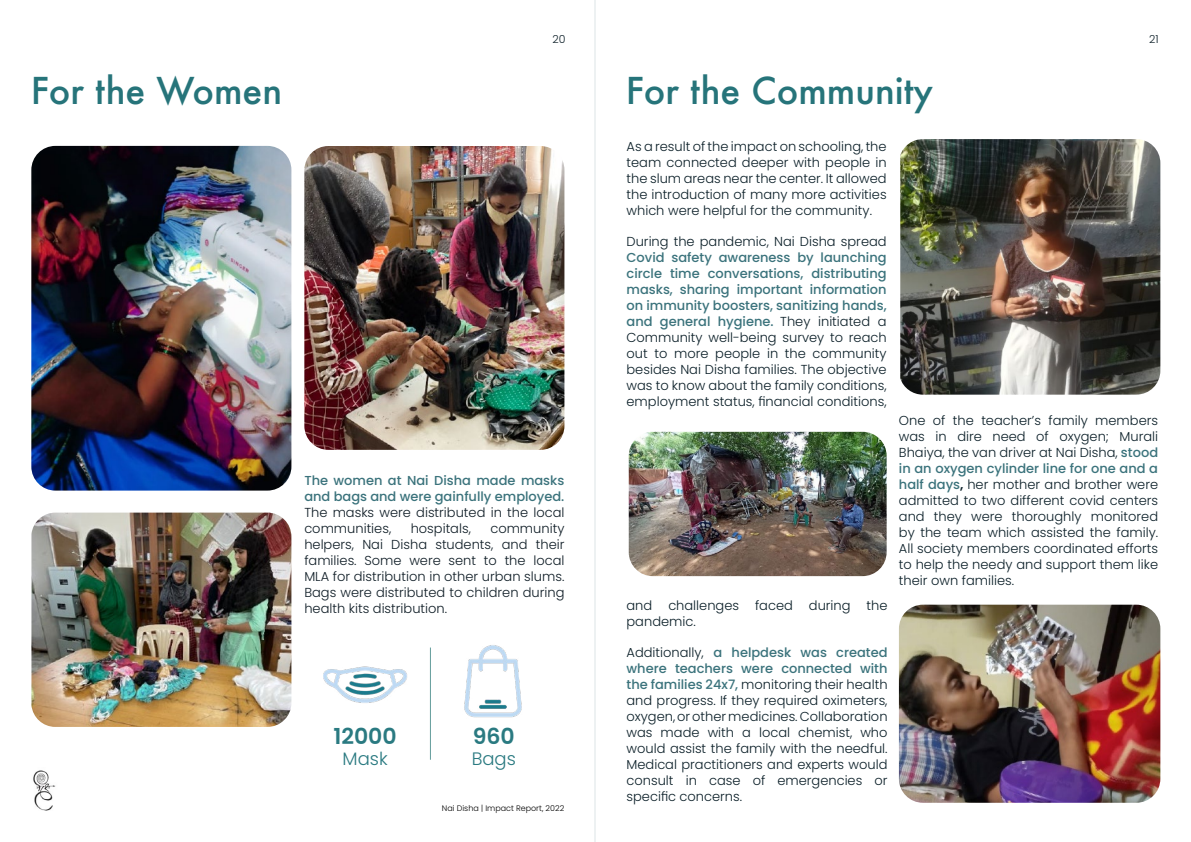
<style>
.page{position:relative;width:1191px;height:842px;background:#fff}
.page>*{position:absolute;margin:0;border:0;box-sizing:border-box;transform-origin:0 0}
.t1{font:500 36px "Futura";color:#26747a}
.t2{font:600 22px "Poppins";color:#2a7a81}
.t3{font:300 18px "Poppins";color:#2a7a81}
.t4{font:300 13px/16px "Poppins";color:#0b1f28;text-align:justify}
.t5{font:300 13px/16px "Poppins";color:#0f1d26}
.t6{font:500 13px/16px "Poppins";color:#3b737c}
.t7{font:300 11px "Poppins";color:#0f212a}
.t8{font:300 8px "Poppins";color:#000}
.s1{font-weight:500;color:#3b737c}
.s2{font-weight:600}
</style>
<div class="page">
<hr style="left:594px;top:0;width:1px;height:842px;background:#4a737b">
<img style="left:31px;top:146px;width:260px;height:345px">
<img style="left:324px;top:666px;width:83px;height:37px">
<img style="left:464px;top:645px;width:58px;height:73px">
<img style="left:304px;top:146px;width:260px;height:304px">
<img style="left:31px;top:513px;width:260px;height:214px">
<hr style="left:430px;top:647px;width:1px;height:113px;background:#639d9c">
<img style="left:900px;top:139px;width:260px;height:256px">
<img style="left:899px;top:605px;width:261px;height:198px">
<img style="left:629px;top:432px;width:257px;height:144px">
<img style="left:33px;top:770px;width:23px;height:41px">
<p class="t7" style="left:552px;top:33px;width:15px">20</p>
<h1 class="t1" style="left:31px;top:66px;width:253px">For the Women</h1>
<h1 class="t1" style="left:626px;top:66px;width:309px">For the Community</h1>
<p class="t4" style="left:626px;top:138px;width:262px">As a result of the impact on schooling, the team connected deeper with people in the slum areas near the center. It allowed the introduction of many more activities which were helpful for the community.</p>
<p class="t4" style="left:626px;top:233px;width:261px">During the pandemic, Nai Disha spread</p>
<p class="t4" style="left:626px;top:249px;width:262px"><span class="s1">Covid safety awareness by launching circle time conversations, distributing masks, sharing important information on immunity boosters, sanitizing hands, and general hygiene.</span> They initiated a Community well-being survey to reach out to more people in the community besides Nai Disha families. The objective was to know about the family conditions, employment status, financial conditions,</p>
<p class="t7" style="left:1149px;top:33px;width:11px">21</p>
<p class="t6" style="left:304px;top:473px;width:261px">The women at Nai Disha made masks and bags and were gainfully employed.</p>
<p class="t5" style="left:304px;top:505px;width:262px">The masks were distributed in the local communities,</p>
<p class="t5" style="left:304px;top:521px;width:262px;text-align:justify;text-indent:186px">community helpers, Nai Disha students, and their families. Some were sent to the local MLA for distribution in other urban slums.<br>Bags were distributed to children during health kits distribution.</p>
<p class="t5" style="left:411px;top:521px;width:62px">hospitals,</p>
<h2 class="t2" style="left:333px;top:723px;width:65px">12000</h2>
<h3 class="t3" style="left:342px;top:748px;width:47px">Mask</h3>
<h2 class="t2" style="left:473px;top:723px;width:44px">960</h2>
<h3 class="t3" style="left:471px;top:748px;width:46px">Bags</h3>
<p class="t8" style="left:442px;top:803px;width:124px">Nai Disha | Impact Report, 2022</p>
<p class="t4" style="left:626px;top:598px;width:262px">and challenges faced during the pandemic.</p>
<p class="t4" style="left:626px;top:645px;width:262px">Additionally, <span class="s1">a helpdesk was created where teachers were connected with the families 24x7,</span> monitoring their health and progress. If they required oximeters, oxygen, or other medicines. Collaboration was made with a local chemist, who would assist the family with the needful.<br>Medical practitioners and experts would consult in case of emergencies or specific concerns.</p>
<p class="t4" style="left:899px;top:412px;width:261px">One of the teacher’s family members was in dire need of oxygen; Murali Bhaiya, the van driver at Nai Disha, <span class="s1">stood in an oxygen cylinder line for one and a half days</span><span class="s2">,</span> her mother and brother were admitted to two different covid centers and they were thoroughly monitored by the team which assisted the family.<br>All society members coordinated efforts to help the needy and support them like their own families.</p>
</div>
